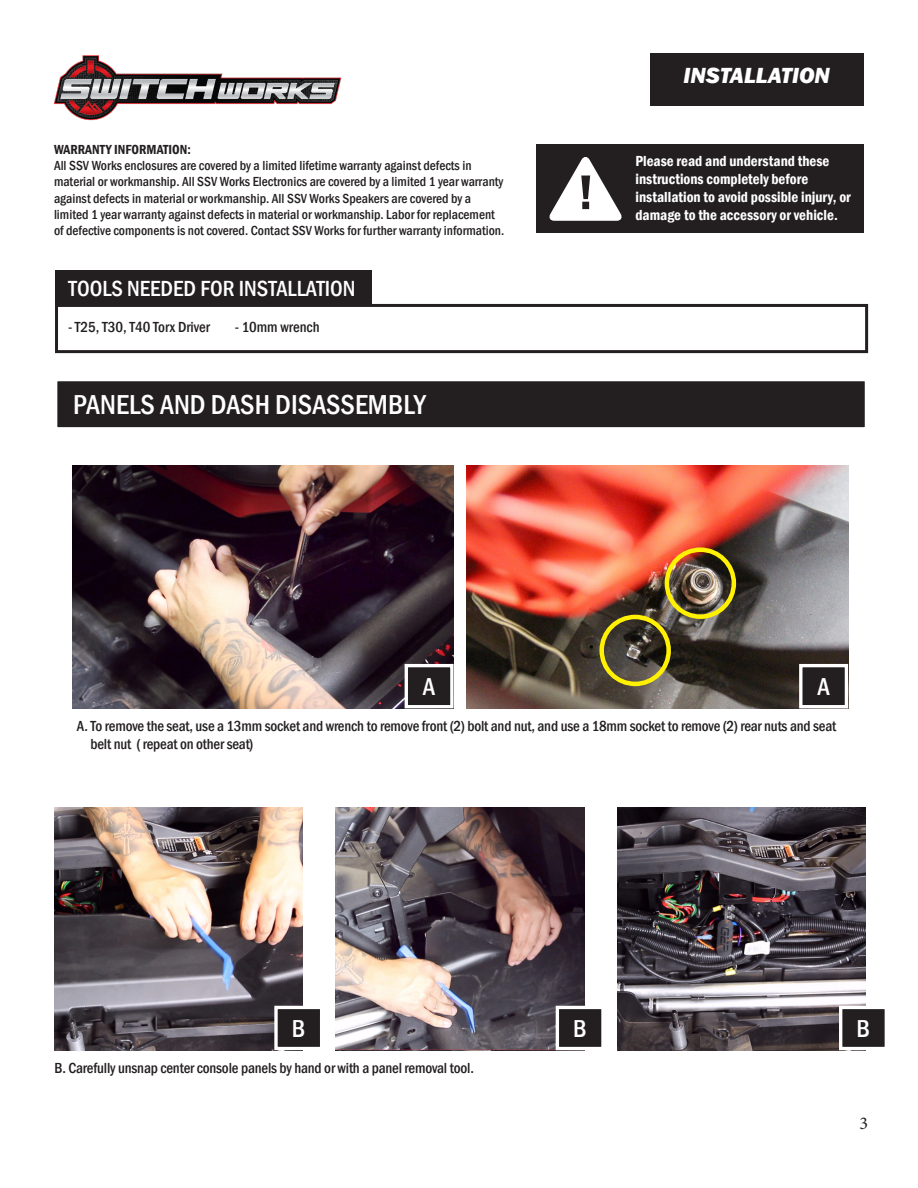
<style>
.page{position:relative;width:918px;height:1188px;background:#fff}
.page>*{position:absolute;margin:0;border:0;box-sizing:border-box;transform-origin:0 0}
.t1{font:600 condensed 50.4px "Franklin Gothic";color:#231f20}
.t2{font:500 condensed 28.2px "Franklin Gothic";color:#fff}
.t3{font:500 condensed 25.2px "Franklin Gothic";color:#fff}
.t4{font:500 condensed 22.5px "Franklin Gothic";color:#fff}
.t5{font:italic 800 22.5px "Franklin Gothic";color:#fff}
.t6{font:18px "Minion Pro";color:#231f20}
.t7{font:500 condensed 15px/18px "Franklin Gothic";letter-spacing:-.01em;color:#231f20}
.t8{font:600 condensed 15px/18px "Franklin Gothic";color:#fff}
.t9{font:500 condensed 13.5px/16.2px "Franklin Gothic";color:#231f20}
.t10{font:600 condensed 13.5px "Franklin Gothic";color:#231f20}
</style>
<div class="page">
<div style="left:650px;top:53px;width:213px;height:52px;background:#231f20"></div>
<img style="left:53px;top:55px;width:289px;height:66px">
<div style="left:536px;top:144px;width:328px;height:89px;background:#231f20"></div>
<svg style="left:549px;top:157px;width:73px;height:64px"></svg>
<div style="left:55px;top:271px;width:317px;height:35px;background:#231f20"></div>
<div style="left:55px;top:304px;width:813px;height:49px;border:3px solid #231f20"></div>
<div style="left:57px;top:381px;width:808px;height:47px;background:#231f20"></div>
<img style="left:72px;top:465px;width:382px;height:243px">
<img style="left:54px;top:807px;width:249px;height:243px">
<img style="left:336px;top:807px;width:248px;height:243px">
<img style="left:467px;top:465px;width:381px;height:243px">
<img style="left:618px;top:807px;width:248px;height:243px">
<svg style="left:403px;top:662px;width:51px;height:47px"></svg>
<svg style="left:273px;top:1004px;width:47px;height:47px"></svg>
<svg style="left:554px;top:1004px;width:48px;height:47px"></svg>
<svg style="left:837px;top:1004px;width:48px;height:47px"></svg>
<svg style="left:797px;top:662px;width:52px;height:47px"></svg>
<div style="left:665px;top:547px;width:71px;height:72px;border:4px solid #fff101;border-radius:50%"></div>
<div style="left:599px;top:615px;width:72px;height:71px;border:4px solid #fff101;border-radius:50%"></div>
<p class="t10" style="left:54px;top:140px;width:138px">WARRANTY INFORMATION:</p>
<p class="t9" style="left:54px;top:157px;width:452px">All SSV Works enclosures are covered by a limited lifetime warranty against defects in material or workmanship. All SSV Works Electronics are covered by a limited 1 year warranty against defects in material or workmanship. All SSV Works Speakers are covered by a limited 1 year warranty against defects in material or workmanship. Labor for replacement of defective components is not covered. Contact SSV Works for further warranty information.</p>
<p class="t4" style="left:69px;top:274px;width:289px">TOOLS NEEDED FOR INSTALLATION</p>
<p class="t7" style="left:68px;top:318px;width:143px">- T25, T30, T40 Torx Driver</p>
<p class="t7" style="left:235px;top:318px;width:86px">- 10mm wrench</p>
<p class="t2" style="left:73px;top:386px;width:354px">PANELS AND DASH DISASSEMBLY</p>
<p class="t1" style="left:577px;top:159px;width:19px">!</p>
<p class="t5" style="left:684px;top:60px;width:148px">INSTALLATION</p>
<p class="t8" style="left:635px;top:152px;width:217px">Please read and understand these instructions completely before installation to avoid possible injury, or damage to the accessory or vehicle.</p>
<p class="t3" style="left:817px;top:670px;width:14px">A</p>
<p class="t7" style="left:90px;top:717px;width:747px;text-indent:-14px">A. To remove the seat, use a 13mm socket and wrench to remove front (2) bolt and nut, and use a 18mm socket to remove (2) rear nuts and seat belt nut ( repeat on other seat)</p>
<p class="t3" style="left:423px;top:670px;width:14px">A</p>
<p class="t3" style="left:292px;top:1012px;width:15px">B</p>
<p class="t3" style="left:573px;top:1012px;width:15px">B</p>
<p class="t3" style="left:857px;top:1012px;width:15px">B</p>
<p class="t7" style="left:54px;top:1059px;width:421px">B. Carefully unsnap center console panels by hand or with a panel removal tool.</p>
<p class="t6" style="left:859px;top:1111px;width:10px">3</p>
</div>
